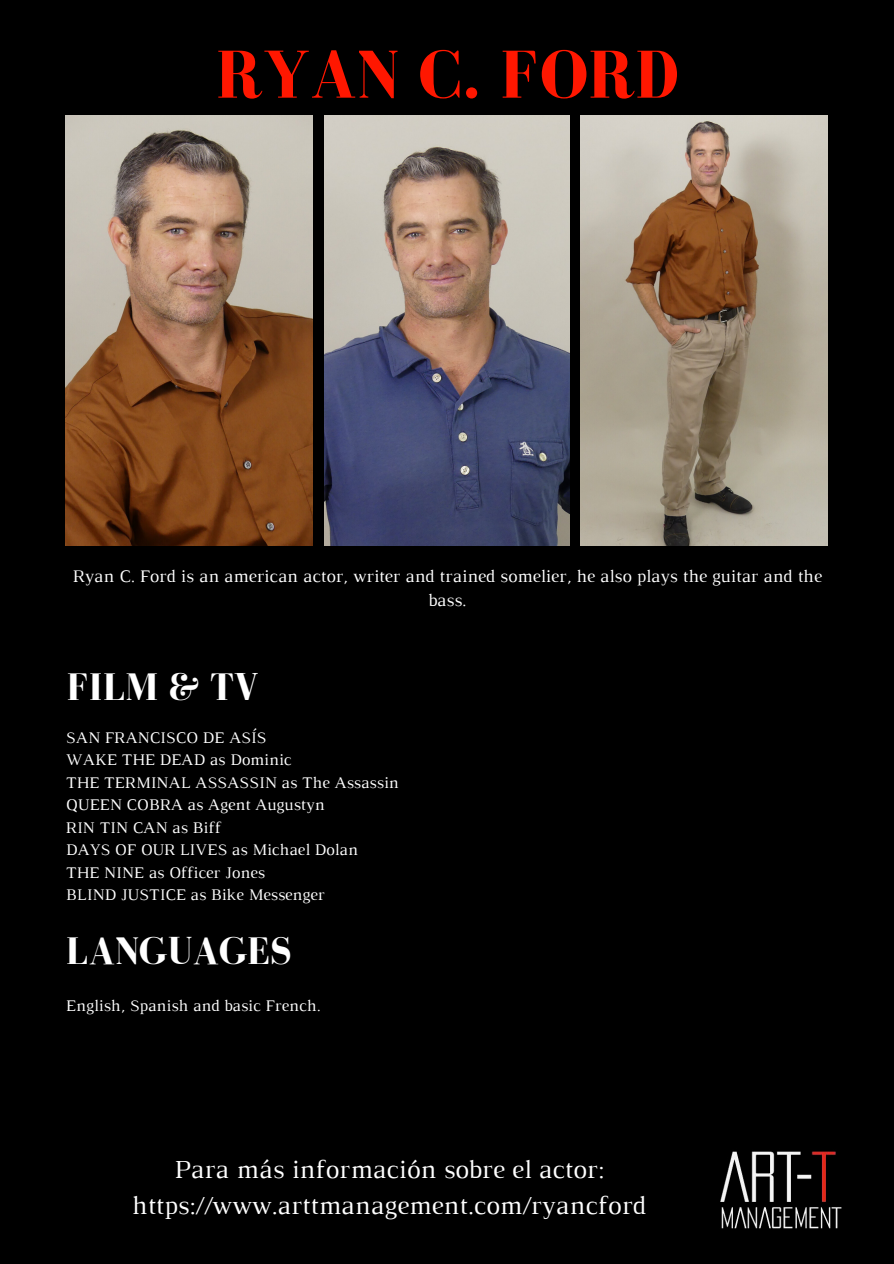
<style>
.page{position:relative;width:894px;height:1264px;background:#fff}
.page>*{position:absolute;margin:0;border:0;box-sizing:border-box;transform-origin:0 0}
.t1{font:700 69.6px "Bodoni FLF";color:#ff1700}
.t2{font:700 39.45px "Bodoni FLF";color:#fff}
.t3{font:26.55px/36px "Luthier";color:#fff;text-align:center}
.t4{font:18px/24.2px "Luthier";color:#fff;text-align:center}
.t5{font:16.5px/22.5px "Luthier";color:#fff}
</style>
<div class="page">
<div style="left:0;top:0;width:893px;height:1263px;background:#000"></div>
<img style="left:720px;top:1151px;width:122px;height:78px">
<img style="left:66px;top:115px;width:247px;height:431px">
<img style="left:324px;top:115px;width:245px;height:431px">
<img style="left:580px;top:115px;width:247px;height:431px">
<h1 class="t1" style="left:216px;top:37px;width:463px">RYAN C. FORD</h1>
<p class="t4" style="left:73px;top:565px;width:750px">Ryan C. Ford is an american actor, writer and trained somelier, he also plays the guitar and the bass.</p>
<h2 class="t2" style="left:67px;top:665px;width:193px">FILM &amp; TV</h2>
<p class="t5" style="left:66px;top:727px;width:334px">SAN FRANCISCO DE ASÍS<br>WAKE THE DEAD as Dominic<br>THE TERMINAL ASSASSIN as The Assassin<br>QUEEN COBRA as Agent Augustyn<br>RIN TIN CAN as Biff<br>DAYS OF OUR LIVES as Michael Dolan<br>THE NINE as Officer Jones<br>BLIND JUSTICE as Bike Messenger</p>
<h2 class="t2" style="left:66px;top:929px;width:227px">LANGUAGES</h2>
<p class="t5" style="left:66px;top:995px;width:256px">English, Spanish and basic French.</p>
<h3 class="t3" style="left:132px;top:1153px;width:515px">Para más información sobre el actor: https://www.arttmanagement.com/ryancford</h3>
</div>
